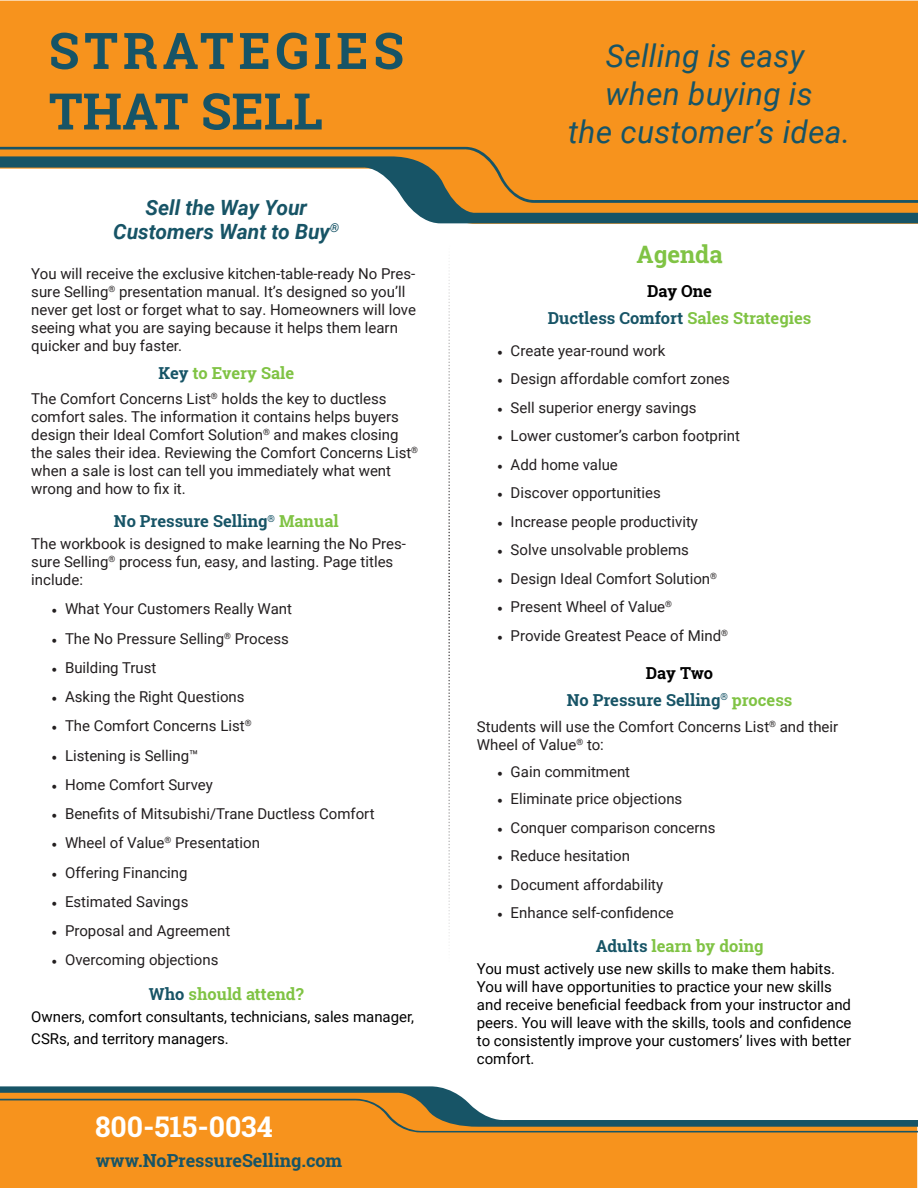
<style>
.page{position:relative;width:918px;height:1188px;background:#fff}
.page>*{position:absolute;margin:0;border:0;box-sizing:border-box;transform-origin:0 0}
.t1{font:700 50.4px/60.6px "Roboto Slab";letter-spacing:.095em;color:#175466}
.t2{font:italic 31.5px "Roboto";letter-spacing:.01em;color:#175466}
.t3{font:700 28.5px "Roboto Slab";color:#fff}
.t4{font:700 24px "Roboto Slab";color:#80c344}
.t5{font:italic 700 21px "Roboto";color:#175466}
.t6{font:700 18px "Roboto Slab";color:#175466}
.t7{font:700 16.5px "Roboto Slab";color:#175466}
.t8{font:700 16.5px "Roboto Slab";color:#80c344}
.t9{font:700 16.5px "Roboto Slab";letter-spacing:-.005em;color:#000}
.White_Text{font:15px/18px "Roboto";color:#231f20}
.t10{font:15px/18px "Roboto";color:#000}
.s1{color:#175466}
.s2{color:#80c344}
.s3{font-family:"Minion Pro"}
</style>
<div class="page">
<svg style="left:448px;top:264px;width:2px;height:672px"></svg>
<div style="left:0;top:1132px;width:917px;height:56px;background:#f7931d"></div>
<svg style="left:0;top:1086px;width:918px;height:46px"></svg>
<div style="left:0;top:1px;width:918px;height:223px;background:#f7931d"></div>
<svg style="left:0;top:203px;width:918px;height:20px"></svg>
<svg style="left:0;top:147px;width:918px;height:56px;fill:#f7931d"></svg>
<p class="t1" style="left:49px;top:20px;width:357px">STRATEGIES<br>THAT SELL</p>
<p class="t5" style="left:146px;top:193px;width:163px">Sell the Way Your</p>
<p class="t5" style="left:113px;top:217px;width:228px">Customers Want to Buy<sup>®</sup></p>
<p class="White_Text" style="left:31px;top:264px;width:386px">You will receive the exclusive kitchen-table-ready No Pres&shy;sure Selling<sup>®</sup> presentation manual. It’s designed so you’ll never get lost or forget what to say. Homeowners will love seeing what you are saying because it helps them learn quicker and buy faster.</p>
<p class="t8" style="left:158px;top:362px;width:137px"><span class="s1">Key</span> to Every Sale</p>
<p class="White_Text" style="left:31px;top:389px;width:388px">The Comfort Concerns List<sup>®</sup> holds the key to ductless comfort sales. The information it contains helps buyers design their Ideal Comfort Solution<sup>®</sup> and makes closing the sales their idea. Reviewing the Comfort Concerns List<sup>® </sup>when a sale is lost can tell you immediately what went wrong and how to fix it.</p>
<p class="t7" style="left:114px;top:510px;width:226px">No Pressure Selling<sup>®</sup> <span class="s2">Manual</span></p>
<p class="White_Text" style="left:31px;top:534px;width:376px">The workbook is designed to make learning the No Pres&shy;sure Selling<sup>®</sup> process fun, easy, and lasting. Page titles include:</p>
<p class="White_Text" style="left:52px;top:600px;width:242px"><span class="s3">•</span> What Your Customers Really Want</p>
<p class="White_Text" style="left:52px;top:629px;width:239px"><span class="s3">•</span> The No Pressure Selling<sup>®</sup> Process</p>
<p class="White_Text" style="left:52px;top:658px;width:106px"><span class="s3">•</span> Building Trust</p>
<p class="White_Text" style="left:52px;top:687px;width:195px"><span class="s3">•</span> Asking the Right Questions</p>
<p class="White_Text" style="left:52px;top:717px;width:202px"><span class="s3">•</span> The Comfort Concerns List<sup>®</sup></p>
<p class="White_Text" style="left:52px;top:746px;width:149px"><span class="s3">•</span> Listening is Selling™</p>
<p class="White_Text" style="left:52px;top:775px;width:163px"><span class="s3">•</span> Home Comfort Survey</p>
<p class="White_Text" style="left:52px;top:804px;width:325px"><span class="s3">•</span> Benefits of Mitsubishi/Trane Ductless Comfort</p>
<p class="White_Text" style="left:52px;top:834px;width:210px"><span class="s3">•</span> Wheel of Value<sup>®</sup> Presentation</p>
<p class="White_Text" style="left:52px;top:863px;width:138px"><span class="s3">•</span> Offering Financing</p>
<p class="White_Text" style="left:52px;top:892px;width:138px"><span class="s3">•</span> Estimated Savings</p>
<p class="White_Text" style="left:52px;top:921px;width:180px"><span class="s3">•</span> Proposal and Agreement</p>
<p class="White_Text" style="left:52px;top:951px;width:169px"><span class="s3">•</span> Overcoming objections</p>
<p class="t8" style="left:149px;top:983px;width:156px"><span class="s1">Who</span> should attend?</p>
<p class="t10" style="left:31px;top:1005px;width:384px;line-height:22.5px">Owners, comfort consultants, technicians, sales manager,<br>CSRs, and territory managers.</p>
<p class="t3" style="left:95px;top:1107px;width:179px">800-515-0034</p>
<p class="t6" style="left:96px;top:1148px;width:248px">www.NoPressureSelling.com</p>
<p class="t2" style="left:606px;top:34px;width:200px">Selling is easy</p>
<p class="t2" style="left:606px;top:72px;width:209px">when buying is</p>
<p class="t2" style="left:568px;top:110px;width:284px">the customer’s idea.</p>
<p class="t4" style="left:636px;top:238px;width:88px">Agenda</p>
<p class="t9" style="left:647px;top:280px;width:66px">Day One</p>
<p class="t7" style="left:548px;top:306px;width:265px">Ductless Comfort <span class="s2">Sales Strategies</span></p>
<p class="White_Text" style="left:497px;top:341px;width:170px"><span class="s3">•</span> Create year-round work</p>
<p class="White_Text" style="left:497px;top:369px;width:234px"><span class="s3">•</span> Design affordable comfort zones</p>
<p class="White_Text" style="left:497px;top:398px;width:201px"><span class="s3">•</span> Sell superior energy savings</p>
<p class="White_Text" style="left:497px;top:426px;width:244px"><span class="s3">•</span> Lower customer’s carbon footprint</p>
<p class="White_Text" style="left:497px;top:455px;width:122px"><span class="s3">•</span> Add home value</p>
<p class="White_Text" style="left:497px;top:483px;width:165px"><span class="s3">•</span> Discover opportunities</p>
<p class="White_Text" style="left:497px;top:512px;width:202px"><span class="s3">•</span> Increase people productivity</p>
<p class="White_Text" style="left:497px;top:540px;width:193px"><span class="s3">•</span> Solve unsolvable problems</p>
<p class="White_Text" style="left:497px;top:569px;width:221px"><span class="s3">•</span> Design Ideal Comfort Solution<sup>®</sup></p>
<p class="White_Text" style="left:497px;top:597px;width:176px"><span class="s3">•</span> Present Wheel of Value<sup>®</sup></p>
<p class="White_Text" style="left:497px;top:626px;width:232px"><span class="s3">•</span> Provide Greatest Peace of Mind<sup>®</sup></p>
<p class="t9" style="left:646px;top:662px;width:69px">Day Two</p>
<p class="t7" style="left:567px;top:689px;width:227px">No Pressure Selling<sup>®</sup> <span class="s2">process</span></p>
<p class="White_Text" style="left:477px;top:717px;width:363px">Students will use the Comfort Concerns List<sup>®</sup> and their<br>Wheel of Value<sup>®</sup> to:</p>
<p class="White_Text" style="left:497px;top:762px;width:135px"><span class="s3">•</span> Gain commitment</p>
<p class="White_Text" style="left:497px;top:789px;width:187px"><span class="s3">•</span> Eliminate price objections</p>
<p class="White_Text" style="left:497px;top:818px;width:220px"><span class="s3">•</span> Conquer comparison concerns</p>
<p class="White_Text" style="left:497px;top:846px;width:134px"><span class="s3">•</span> Reduce hesitation</p>
<p class="White_Text" style="left:497px;top:875px;width:168px"><span class="s3">•</span> Document affordability</p>
<p class="White_Text" style="left:497px;top:903px;width:178px"><span class="s3">•</span> Enhance self-confidence</p>
<p class="t8" style="left:596px;top:935px;width:169px"><span class="s1">Adults</span> learn by doing</p>
<p class="t10" style="left:477px;top:959px;width:360px">You must actively use new skills to make them habits.</p>
<p class="t10" style="left:477px;top:977px;width:356px">You will have opportunities to practice your new skills</p>
<p class="t10" style="left:477px;top:995px;width:376px">and receive beneficial feedback from your instructor and peers. You will leave with the skills, tools and confidence</p>
<p class="t10" style="left:477px;top:1031px;width:376px">to consistently improve your customers’ lives with better comfort.</p>
</div>
